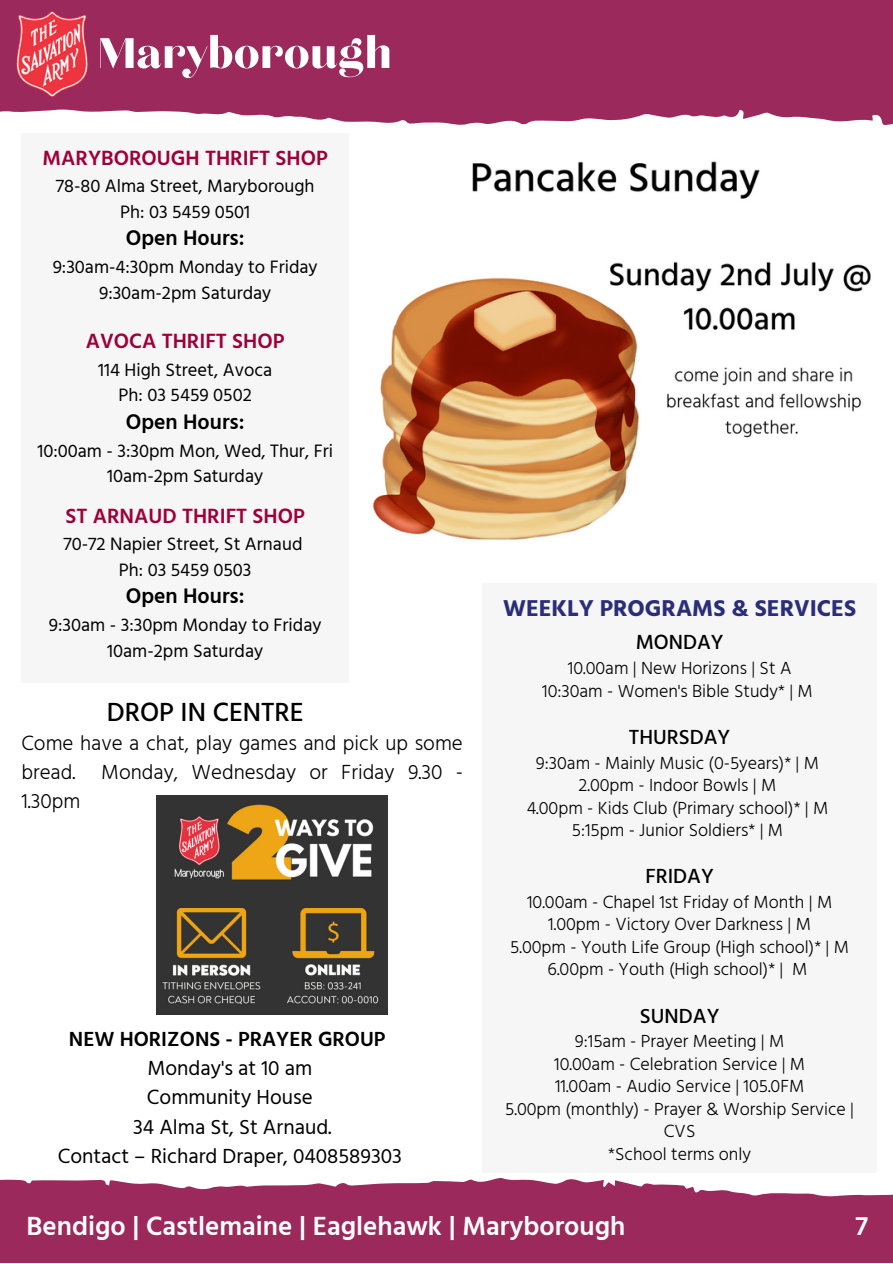
<style>
.page{position:relative;width:893px;height:1264px;background:#fff}
.page>*{position:absolute;margin:0;border:0;box-sizing:border-box;transform-origin:0 0}
.t1{font:53.25px "Chloe";color:#fff}
.t2{font:600 27px "Hind Guntur";color:#fff}
.t3{font:500 27px "Hind Guntur";color:#000}
.t4{font:700 23.55px "Hind Guntur";color:#2a2d79}
.t5{font:600 21.6px "Hind Guntur";color:#000}
.t6{font:600 21.15px "Hind Guntur";color:#9e0039}
.t7{font:21px "Hind Guntur";color:#000}
.t8{font:300 21px/29.2px "Hind Guntur";color:#000;text-align:justify}
.t9{font:500 21px "Hind Guntur";color:#000}
.t10{font:600 21px "Hind Guntur";color:#000}
.t11{font:18.45px "Hind Guntur";color:#000}
.t12{font:300 18px/22.5px "Hind Guntur";color:#000;text-align:center}
</style>
<div class="page">
<svg style="left:0;top:1178px;width:892px;height:84px;background:#a43c6a"></svg>
<svg style="left:0;top:0;width:892px;height:125px;background:#a23766"></svg>
<img style="left:14px;top:10px;width:75px;height:88px">
<div style="left:21px;top:133px;width:328px;height:549px;background:#f6f6f6"></div>
<img style="left:156px;top:795px;width:231px;height:219px">
<div style="left:482px;top:583px;width:394px;height:589px;background:#f6f6f6"></div>
<img style="left:372px;top:161px;width:499px;height:379px">
<p class="t1" style="left:98px;top:28px;width:296px">Maryborough</p>
<p class="t6" style="left:43px;top:145px;width:287px">MARYBOROUGH THRIFT SHOP</p>
<p class="t11" style="left:56px;top:175px;width:260px">78-80 Alma Street, Maryborough</p>
<p class="t11" style="left:120px;top:200px;width:132px">Ph: 03 5459 0501</p>
<p class="t5" style="left:126px;top:225px;width:120px">Open Hours:</p>
<p class="t11" style="left:53px;top:256px;width:266px">9:30am-4:30pm Monday to Friday</p>
<p class="t11" style="left:99px;top:281px;width:174px">9:30am-2pm Saturday</p>
<p class="t6" style="left:86px;top:329px;width:200px">AVOCA THRIFT SHOP</p>
<p class="t11" style="left:98px;top:359px;width:175px">114 High Street, Avoca</p>
<p class="t11" style="left:119px;top:384px;width:135px">Ph: 03 5459 0502</p>
<p class="t5" style="left:126px;top:409px;width:120px">Open Hours:</p>
<p class="t11" style="left:37px;top:439px;width:297px">10:00am - 3:30pm Mon, Wed, Thur, Fri</p>
<p class="t11" style="left:107px;top:465px;width:157px">10am-2pm Saturday</p>
<p class="t6" style="left:66px;top:503px;width:241px">ST ARNAUD THRIFT SHOP</p>
<p class="t11" style="left:63px;top:533px;width:240px">70-72 Napier Street, St Arnaud</p>
<p class="t11" style="left:119px;top:558px;width:134px">Ph: 03 5459 0503</p>
<p class="t5" style="left:126px;top:583px;width:120px">Open Hours:</p>
<p class="t11" style="left:49px;top:614px;width:274px">9:30am - 3:30pm Monday to Friday</p>
<p class="t11" style="left:107px;top:639px;width:157px">10am-2pm Saturday</p>
<p class="t3" style="left:107px;top:696px;width:198px">DROP IN CENTRE</p>
<p class="t8" style="left:21px;top:727px;width:443px">Come have a chat, play games and pick up some bread. Monday, Wednesday or Friday 9.30 - 1.30pm</p>
<p class="t10" style="left:69px;top:1026px;width:318px">NEW HORIZONS - PRAYER GROUP</p>
<p class="t7" style="left:147px;top:1055px;width:166px">Monday's at 10 am</p>
<p class="t7" style="left:147px;top:1084px;width:167px">Community House</p>
<p class="t7" style="left:133px;top:1114px;width:200px">34 Alma St, St Arnaud.</p>
<p class="t7" style="left:58px;top:1143px;width:346px">Contact – Richard Draper, 0408589303</p>
<p class="t4" style="left:503px;top:594px;width:354px">WEEKLY PROGRAMS &amp; SERVICES</p>
<p class="t9" style="left:635px;top:629px;width:89px">MONDAY</p>
<p class="t12" style="left:568px;top:656px;width:225px">10.00am | New Horizons | St A</p>
<p class="t12" style="left:542px;top:679px;width:272px">10:30am - Women's Bible Study* | M</p>
<p class="t9" style="left:629px;top:724px;width:103px">THURSDAY</p>
<p class="t12" style="left:536px;top:751px;width:284px">9:30am - Mainly Music (0-5years)* | M</p>
<p class="t12" style="left:578px;top:773px;width:199px">2.00pm - Indoor Bowls | M</p>
<p class="t12" style="left:526px;top:796px;width:303px">4.00pm - Kids Club (Primary school)* | M</p>
<p class="t12" style="left:572px;top:818px;width:213px">5:15pm - Junior Soldiers* | M</p>
<p class="t9" style="left:645px;top:863px;width:70px">FRIDAY</p>
<p class="t12" style="left:527px;top:890px;width:307px">10.00am - Chapel 1st Friday of Month | M</p>
<p class="t12" style="left:548px;top:913px;width:264px">1.00pm - Victory Over Darkness | M</p>
<p class="t12" style="left:510px;top:935px;width:340px">5.00pm - Youth Life Group (High school)* | M</p>
<p class="t12" style="left:547px;top:958px;width:261px">6.00pm - Youth (High school)* | M</p>
<p class="t9" style="left:640px;top:1003px;width:81px">SUNDAY</p>
<p class="t12" style="left:575px;top:1029px;width:211px">9:15am - Prayer Meeting | M</p>
<p class="t12" style="left:554px;top:1052px;width:252px">10.00am - Celebration Service | M</p>
<p class="t12" style="left:555px;top:1074px;width:251px">11.00am - Audio Service | 105.0FM</p>
<p class="t12" style="left:505px;top:1097px;width:350px">5.00pm (monthly) - Prayer &amp; Worship Service |<br>CVS</p>
<p class="t12" style="left:608px;top:1142px;width:144px">*School terms only</p>
<p class="t2" style="left:27px;top:1210px;width:600px">Bendigo | Castlemaine | Eaglehawk | Maryborough</p>
<p class="t2" style="left:855px;top:1210px;width:14px">7</p>
</div>
